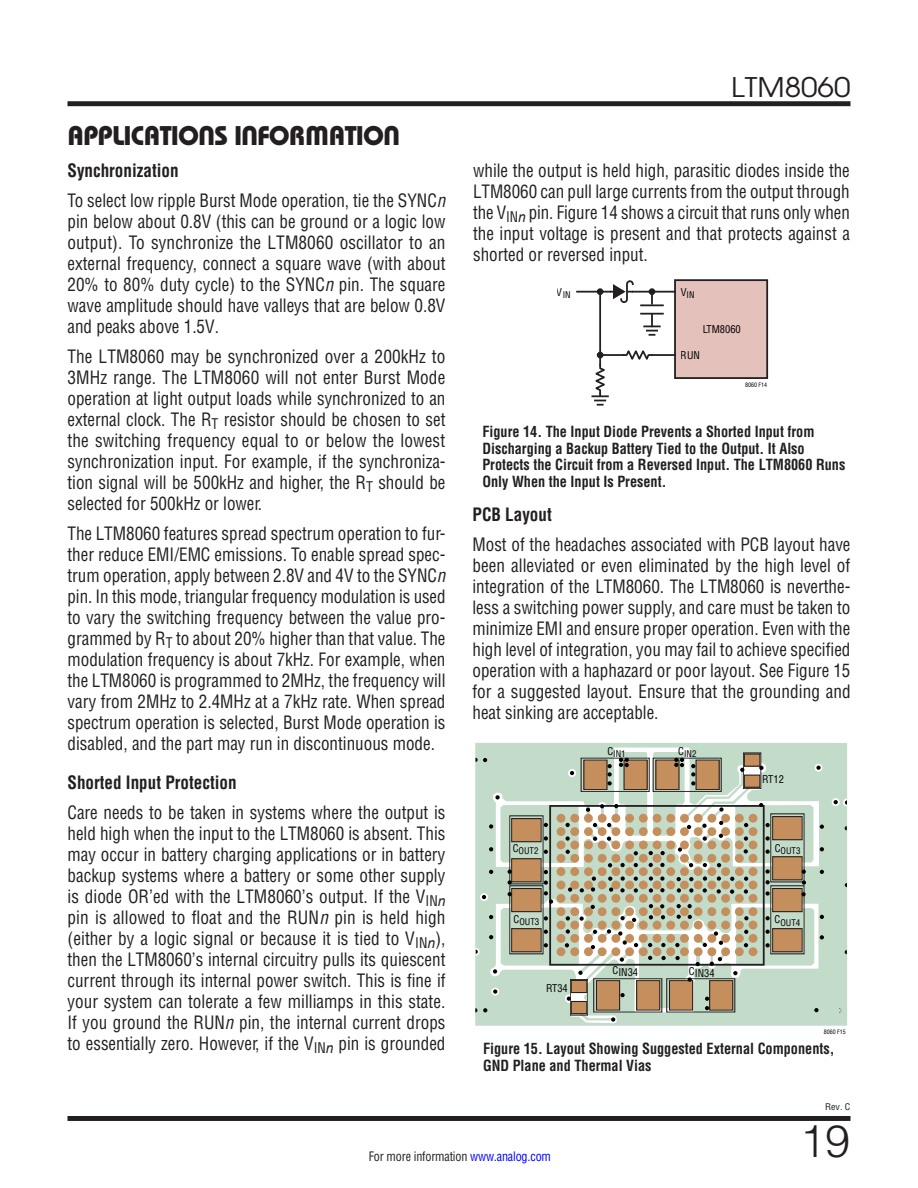
<style>
.page{position:relative;width:918px;height:1188px;background:#fff}
.page>*{position:absolute;margin:0;border:0;box-sizing:border-box;transform-origin:0 0}
.t1{font:300 45px "Linear Helvetica";color:#231f20}
.Section_Heads_non-TO{font:27px "Linear Bauhaus";letter-spacing:-.02em;color:#231f20}
.t2{font:27px "Linear Avant Garde";color:#231f20;scale:1.1 1}
.Body_text{font:18px/21px "Linear Helv Cond";color:#231f20;text-align:justify;scale:.95 1}
.Body_text-2{font:18px/21px "Linear Helv Cond";color:#231f20;text-align:justify;scale:.96 1}
.Subhead_2{font:700 18px "Linear Helv Cond";color:#231f20;scale:.95 1}
.t3{font:700 15px/16.5px "Linear Helv Cond";color:#231f20;scale:.95 1}
.t4{font:12.75px "Linear Helv Cond";letter-spacing:-.015em;color:#231f20;scale:.95 1}
.t5{font:10.5px "Linear Helv Cond";color:#000}
.t6{font:9px "Linear Helv Cond";color:#000}
.t7{font:9px "Linear Helv Cond";color:#231f20;scale:1.1 1}
.t8{font:6px "Linear Helv Cond";color:#000}
.s1{font-family:"Helvetica LT Std";font-style:italic;font-stretch:condensed}
.s2{color:#00f}
</style>
<div class="page">
<div style="left:68px;top:1116px;width:782px;height:5px;background:#231f20"></div>
<div style="left:68px;top:101px;width:782px;height:5px;background:#231f20"></div>
<div style="left:675px;top:280px;width:92px;height:98px;background:#e5c1bc"></div>
<div style="left:674px;top:279px;width:94px;height:100px;border:2px solid #231f20"></div>
<hr style="left:640px;top:304px;width:24px;height:2px;background:#231f20">
<hr style="left:640px;top:313px;width:24px;height:2px;background:#231f20">
<svg style="left:623px;top:350px;width:29px;height:10px"></svg>
<hr style="left:577px;top:291px;width:23px;height:2px;background:#231f20">
<hr style="left:652px;top:291px;width:23px;height:2px;background:#231f20">
<svg style="left:644px;top:314px;width:16px;height:22px"></svg>
<hr style="left:599px;top:292px;width:2px;height:63px;background:#231f20">
<hr style="left:600px;top:354px;width:23px;height:2px;background:#231f20">
<hr style="left:652px;top:354px;width:23px;height:2px;background:#231f20">
<div style="left:597px;top:288px;width:6px;height:7px;border:2px solid #231f20;border-radius:50%"></div>
<svg style="left:598px;top:280px;width:56px;height:25px"></svg>
<div style="left:649px;top:288px;width:6px;height:7px;border:2px solid #231f20;border-radius:50%"></div>
<svg style="left:592px;top:352px;width:16px;height:54px"></svg>
<div style="left:476px;top:744px;width:370px;height:281px;background:#c3dbc9"></div>
<svg style="left:832px;top:798px;width:8px;height:8px"></svg>
<svg style="left:834px;top:799px;width:13px;height:8px"></svg>
<svg style="left:475px;top:747px;width:349px;height:279px"></svg>
<p class="Section_Heads_non-TO" style="left:68px;top:119px;width:334px">APPLICATIONS INFORMATION</p>
<p class="Subhead_2" style="left:68px;top:159px;width:118px">Synchronization</p>
<p class="Body_text" style="left:68px;top:190px;width:400px">To select low ripple Burst Mode operation, tie the SYNC<span class="s1">n </span>pin below about 0.8V (this can be ground or a logic low output). To synchronize the LTM8060 oscillator to an external frequency, connect a square wave (with about 20% to 80% duty cycle) to the SYNC<span class="s1">n</span> pin. The square wave amplitude should have valleys that are below 0.8V and peaks above 1.5V.</p>
<p class="Body_text-2" style="left:68px;top:346px;width:395px">The LTM8060 may be synchronized over a 200kHz to 3MHz range. The LTM8060 will not enter Burst Mode operation at light output loads while synchronized to an external clock. The R<sub>T</sub> resistor should be chosen to set the switching frequency equal to or below the lowest synchronization input. For example, if the synchroniza&shy;tion signal will be 500kHz and higher, the R<sub>T</sub> should be selected for 500kHz or lower.</p>
<p class="Body_text" style="left:68px;top:523px;width:400px">The LTM8060 features spread spectrum operation to fur&shy;ther reduce EMI/EMC emissions. To enable spread spec&shy;trum operation, apply between 2.8V and 4V to the SYNC<span class="s1">n </span>pin. In this mode, triangular frequency modulation is used to vary the switching frequency between the value pro&shy;grammed by R<sub>T</sub> to about 20% higher than that value. The modulation frequency is about 7kHz. For example, when the LTM8060 is programmed to 2MHz, the frequency will vary from 2MHz to 2.4MHz at a 7kHz rate. When spread spectrum operation is selected, Burst Mode operation is disabled, and the part may run in discontinuous mode.</p>
<p class="Subhead_2" style="left:68px;top:771px;width:180px">Shorted Input Protection</p>
<p class="Body_text" style="left:68px;top:802px;width:399px">Care needs to be taken in systems where the output is held high when the input to the LTM8060 is absent. This may occur in battery charging applications or in battery backup systems where a battery or some other supply is diode OR’ed with the LTM8060’s output. If the V<sub>IN</sub><sub>n </sub>pin is allowed to float and the RUN<span class="s1">n</span> pin is held high (either by a logic signal or because it is tied to V<sub>IN</sub><sub>n</sub>), then the LTM8060’s internal circuitry pulls its quiescent current through its internal power switch. This is fine if your system can tolerate a few milliamps in this state.<br>If you ground the RUN<span class="s1">n</span> pin, the internal current drops to essentially zero. However, if the V<sub>IN</sub><sub>n</sub> pin is grounded</p>
<h2 class="t2" style="left:731px;top:70px;width:110px">LTM8060</h2>
<p class="Body_text" style="left:473px;top:160px;width:398px">while the output is held high, parasitic diodes inside the LTM8060 can pull large currents from the output through the V<sub>IN</sub><sub>n</sub> pin. Figure 14 shows a circuit that runs only when the input voltage is present and that protects against a shorted or reversed input.</p>
<p class="t6" style="left:557px;top:289px;width:15px"><sup>V</sup>IN</p>
<p class="t6" style="left:681px;top:289px;width:15px"><sup>V</sup>IN</p>
<p class="t5" style="left:703px;top:323px;width:40px">LTM8060</p>
<p class="t5" style="left:681px;top:348px;width:21px">RUN</p>
<p class="t8" style="left:745px;top:381px;width:24px">8060 F14</p>
<p class="t3" style="left:482px;top:423px;width:384px">Figure 14. The Input Diode Prevents a Shorted Input from Discharging a Backup Battery Tied to the Output. It Also Protects the Circuit from a Reversed Input. The LTM8060 Runs Only When the Input Is Present.</p>
<p class="Subhead_2" style="left:472px;top:503px;width:85px">PCB Layout</p>
<p class="Body_text" style="left:472px;top:533px;width:400px">Most of the headaches associated with PCB layout have been alleviated or even eliminated by the high level of integration of the LTM8060. The LTM8060 is neverthe&shy;less a switching power supply, and care must be taken to minimize EMI and ensure proper operation. Even with the high level of integration, you may fail to achieve specified operation with a haphazard or poor layout. See Figure 15 for a suggested layout. Ensure that the grounding and heat sinking are acceptable.</p>
<p class="t6" style="left:513px;top:845px;width:27px"><sup>C</sup>OUT2</p>
<p class="t6" style="left:514px;top:916px;width:27px"><sup>C</sup>OUT3</p>
<p class="t5" style="left:546px;top:982px;width:23px">RT34</p>
<p class="t6" style="left:607px;top:748px;width:20px"><sup>C</sup>IN1</p>
<p class="t6" style="left:678px;top:748px;width:20px"><sup>C</sup>IN2</p>
<p class="t5" style="left:613px;top:966px;width:27px">CIN34</p>
<p class="t5" style="left:689px;top:967px;width:27px">CIN34</p>
<p class="t5" style="left:762px;top:773px;width:23px">RT12</p>
<p class="t6" style="left:775px;top:845px;width:27px"><sup>C</sup>OUT3</p>
<p class="t6" style="left:775px;top:917px;width:27px"><sup>C</sup>OUT4</p>
<p class="t8" style="left:824px;top:1028px;width:24px">8060 F15</p>
<p class="t3" style="left:483px;top:1041px;width:372px">Figure 15. Layout Showing Suggested External Components,<br>GND Plane and Thermal Vias</p>
<p class="t7" style="left:825px;top:1102px;width:24px">Rev. C</p>
<p class="t4" style="left:369px;top:1148px;width:193px">For more information <span class="s2">www.analog.com</span></p>
<h1 class="t1" style="left:800px;top:1113px;width:52px">19</h1>
</div>
